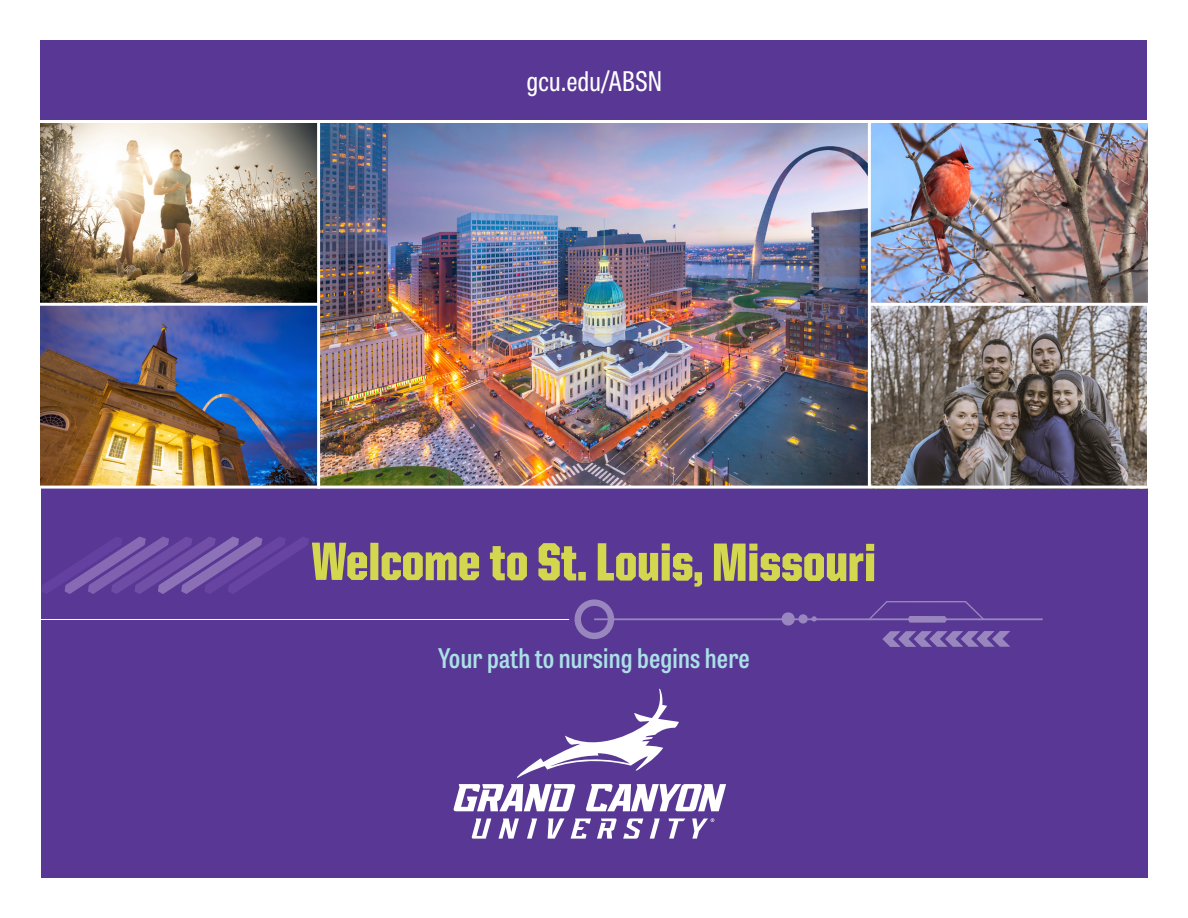
<style>
.page{position:relative;width:1188px;height:918px;background:#fff}
.page>*{position:absolute;margin:0;border:0;box-sizing:border-box;transform-origin:0 0}
.t1{font:900 54px "United Sans Cond";color:#d2d74f}
.t2{font:600 27px "Tablet Gothic Condensed";letter-spacing:.01em;color:#aae0e6}
.t3{font:27px "Tablet Gothic Condensed";letter-spacing:.005em;color:#fff}
</style>
<div class="page">
<img style="left:40px;top:306px;width:277px;height:180px">
<img style="left:871px;top:123px;width:277px;height:180px">
<img style="left:40px;top:123px;width:277px;height:180px">
<div style="left:41px;top:487px;width:1107px;height:391px;background:#583894"></div>
<div style="left:40px;top:40px;width:1108px;height:82px;background:#583894"></div>
<hr style="left:35px;top:619px;width:534px;height:1px;background:#fff">
<img style="left:320px;top:123px;width:548px;height:363px">
<svg style="left:574px;top:599px;width:41px;height:40px"></svg>
<svg style="left:781px;top:612px;width:36px;height:14px"></svg>
<svg style="left:869px;top:601px;width:115px;height:22px"></svg>
<svg style="left:882px;top:631px;width:128px;height:16px"></svg>
<hr style="left:594px;top:618px;width:449px;height:2px;background:#fff">
<img style="left:871px;top:306px;width:276px;height:180px">
<svg style="left:42px;top:537px;width:267px;height:57px"></svg>
<hr style="left:29px;top:120px;width:1133px;height:3px;background:#fff">
<hr style="left:27px;top:486px;width:1133px;height:3px;background:#fff">
<svg style="left:517px;top:689px;width:162px;height:89px"></svg>
<svg style="left:453px;top:784px;width:123px;height:27px"></svg>
<svg style="left:586px;top:784px;width:140px;height:27px"></svg>
<svg style="left:498px;top:819px;width:21px;height:20px"></svg>
<svg style="left:650px;top:819px;width:10px;height:20px"></svg>
<svg style="left:527px;top:819px;width:10px;height:20px"></svg>
<svg style="left:669px;top:819px;width:16px;height:20px"></svg>
<svg style="left:571px;top:819px;width:20px;height:20px"></svg>
<svg style="left:472px;top:819px;width:19px;height:20px"></svg>
<svg style="left:597px;top:819px;width:20px;height:20px"></svg>
<svg style="left:623px;top:819px;width:20px;height:20px"></svg>
<svg style="left:548px;top:819px;width:16px;height:20px"></svg>
<svg style="left:692px;top:818px;width:22px;height:21px"></svg>
<p class="t3" style="left:526px;top:63px;width:137px">gcu.edu/ABSN</p>
<p class="t1" style="left:312px;top:533px;width:566px">Welcome to St. Louis, Missouri</p>
<p class="t2" style="left:438px;top:640px;width:313px">Your path to nursing begins here</p>
</div>
